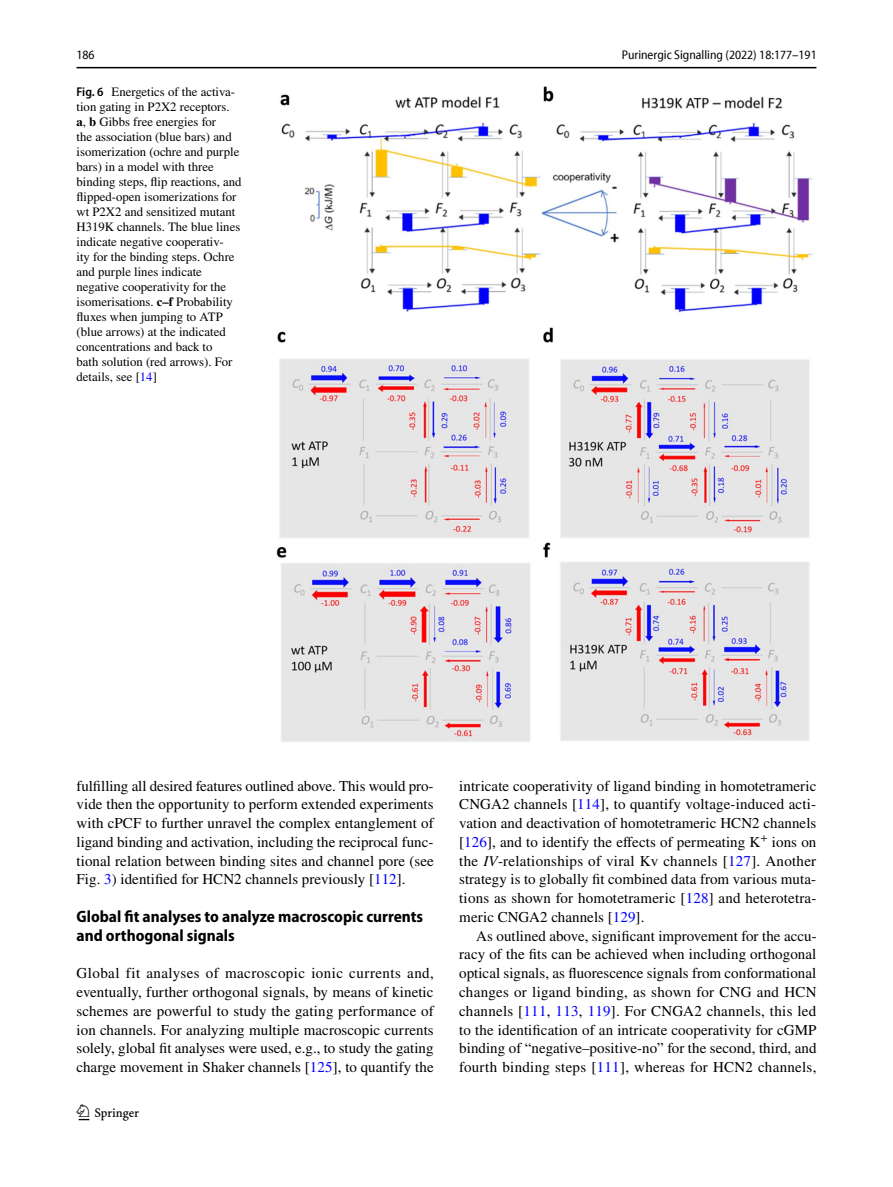
<style>
.page{position:relative;width:893px;height:1187px;background:#fff}
.page>*{position:absolute;margin:0;border:0;box-sizing:border-box;transform-origin:0 0}
.t1{font:22.5px "Springnew Regular 2";color:#000}
.t2{font:700 semi-condensed 16.5px/18.8px "Myriad Pro";color:#000}
.t3{font:15px/18.8px "STIX";letter-spacing:.005em;color:#000;text-align:justify}
.t4{font:12.75px/15px "STIX";color:#000}
.t5{font:semi-condensed 12.75px "Myriad Pro Unic";color:#000}
.s1{font-family:"Myriad Pro";font-weight:600;font-stretch:semi-condensed}
.s2{font-weight:700}
.s3{color:#00f}
.s4{font-style:italic}
</style>
<div class="page">
<hr style="left:77px;top:67px;width:739px;height:1px;background:#000">
<img style="left:276px;top:87px;width:537px;height:655px">
<p class="t5" style="left:77px;top:50px;width:20px">186</p>
<p class="t5" style="left:622px;top:50px;width:196px">Purinergic Signalling (2022) 18:177–191</p>
<p class="t4" style="left:77px;top:85px;width:166px"><span class="s1">Fig. 6</span> Energetics of the activa&shy;tion gating in P2X2 receptors. <span class="s2">a</span>, <span class="s2">b</span> Gibbs free energies for<br>the association (blue bars) and isomerization (ochre and purple bars) in a model with three binding steps, flip reactions, and flipped-open isomerizations for wt P2X2 and sensitized mutant<br>H319K channels. The blue lines indicate negative cooperativ-<br>ity for the binding steps. Ochre and purple lines indicate negative cooperativity for the isomerisations. <span class="s2">c–f</span> Probability fluxes when jumping to ATP (blue arrows) at the indicated concentrations and back to<br>bath solution (red arrows). For details, see [<span class="s3">14</span>]</p>
<p class="t3" style="left:77px;top:777px;width:359px">fulfilling all desired features outlined above. This would pro&shy;vide then the opportunity to perform extended experiments with cPCF to further unravel the complex entanglement of ligand binding and activation, including the reciprocal func&shy;tional relation between binding sites and channel pore (see Fig. <span class="s3">3</span>) identified for HCN2 channels previously [<span class="s3">112</span>].</p>
<p class="t2" style="left:77px;top:907px;width:348px">Global fit analyses to analyze macroscopic currents and orthogonal signals</p>
<p class="t3" style="left:77px;top:964px;width:359px">Global fit analyses of macroscopic ionic currents and, eventually, further orthogonal signals, by means of kinetic schemes are powerful to study the gating performance of ion channels. For analyzing multiple macroscopic currents solely, global fit analyses were used, e.g., to study the gating charge movement in Shaker channels [<span class="s3">125</span>], to quantify the</p>
<h1 class="t1" style="left:79px;top:1104px;width:62px">1 3</h1>
<p class="t3" style="left:459px;top:777px;width:359px">intricate cooperativity of ligand binding in homotetrameric CNGA2 channels [<span class="s3">114</span>], to quantify voltage-induced acti&shy;vation and deactivation of homotetrameric HCN2 channels [<span class="s3">126</span>], and to identify the effects of permeating K<sup>+</sup> ions on the <span class="s4">IV</span>-relationships of viral Kv channels [<span class="s3">127</span>]. Another strategy is to globally fit combined data from various muta&shy;tions as shown for homotetrameric [<span class="s3">128</span>] and heterotetra&shy;meric CNGA2 channels [<span class="s3">129</span>].</p>
<p class="t3" style="left:459px;top:927px;width:359px;text-indent:17px">As outlined above, significant improvement for the accu&shy;racy of the fits can be achieved when including orthogonal optical signals, as fluorescence signals from conformational changes or ligand binding, as shown for CNG and HCN channels [<span class="s3">111</span>, <span class="s3">113</span>, <span class="s3">119</span>]. For CNGA2 channels, this led to the identification of an intricate cooperativity for cGMP binding of “negative–positive-no” for the second, third, and fourth binding steps [<span class="s3">111</span>], whereas for HCN2 channels,</p>
</div>
